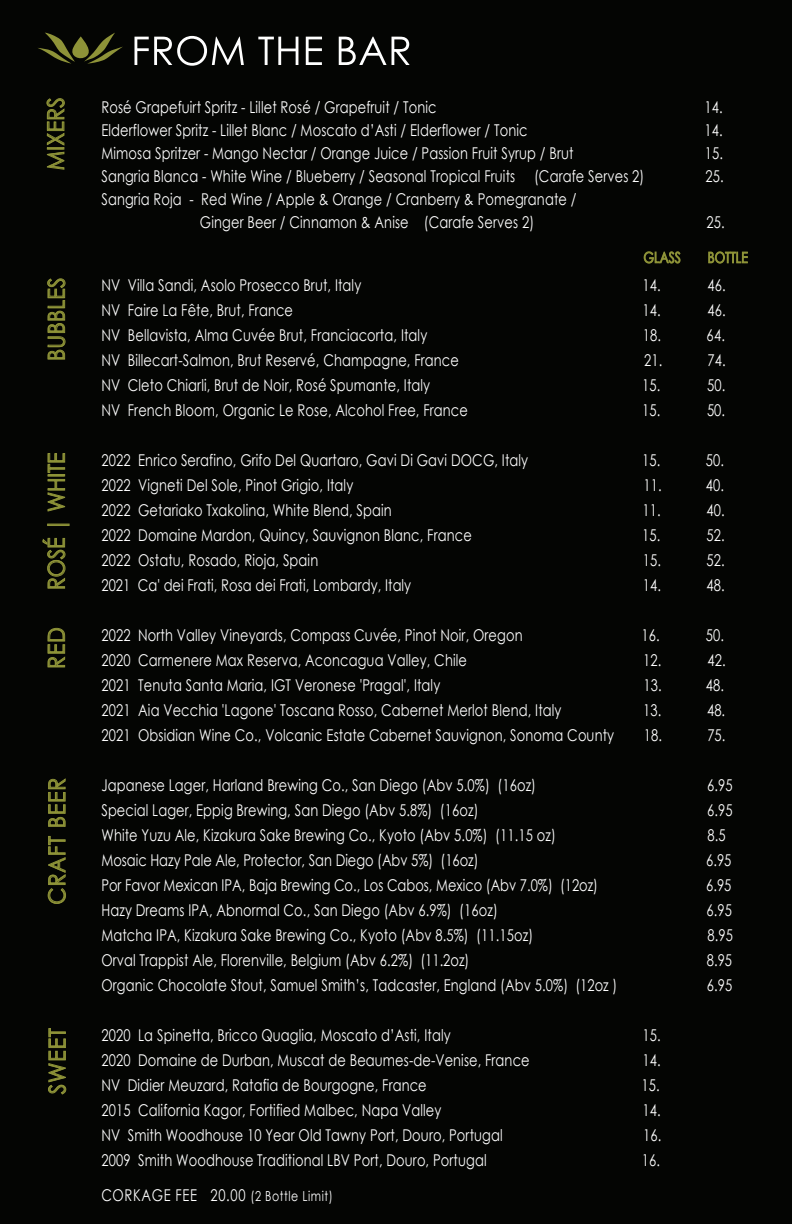
<style>
.page{position:relative;width:792px;height:1224px;background:#040503}
.page>*{position:absolute;margin:0;border:0;box-sizing:border-box;transform-origin:0 0}
.t1{font:23px "Century Gothic";letter-spacing:.02em;color:#8e9338;scale:.91 1}
.t2{font:23px "Century Gothic";color:#8e9338;scale:.91 1}
.t3{font:23px "Century Gothic";letter-spacing:.05em;color:#8e9338;scale:.91 1}
.t4{font:16.2px/23px "Century Gothic";letter-spacing:.01em;color:#fff;scale:.8 1}
.t5{font:16.2px "Century Gothic";letter-spacing:.05em;color:#fff;scale:.8 1}
.s1{font-size:15.6px}
.s2{font-size:13.8px}
</style>
<div class="page">
<svg style="left:135px;top:36px;width:109px;height:30px"></svg>
<svg style="left:258px;top:37px;width:40px;height:28px"></svg>
<svg style="left:306px;top:37px;width:16px;height:28px"></svg>
<svg style="left:339px;top:37px;width:71px;height:28px"></svg>
<svg style="left:38px;top:33px;width:85px;height:31px"></svg>
<svg style="left:644px;top:252px;width:36px;height:11px"></svg>
<svg style="left:709px;top:252px;width:39px;height:11px"></svg>
<svg style="left:46px;top:98px;width:19px;height:72px"></svg>
<svg style="left:42px;top:537px;width:24px;height:52px"></svg>
<div style="left:47px;top:524px;width:23px;height:2px;border:1px solid #8e9338"></div>
<svg style="left:47px;top:453px;width:19px;height:59px"></svg>
<svg style="left:48px;top:1028px;width:19px;height:67px"></svg>
<svg style="left:47px;top:836px;width:19px;height:68px"></svg>
<svg style="left:48px;top:778px;width:18px;height:49px"></svg>
<svg style="left:47px;top:278px;width:19px;height:82px"></svg>
<svg style="left:47px;top:627px;width:19px;height:41px"></svg>
<h1 class="t1" style="left:40px;top:170px;width:82px;rotate:-90deg">MIXERS</h1>
<h1 class="t1" style="left:40px;top:361px;width:93px;rotate:-90deg">BUBBLES</h1>
<h1 class="t2" style="left:40px;top:590px;width:152px;rotate:-90deg">ROSÉ | WHITE</h1>
<h1 class="t1" style="left:40px;top:669px;width:47px;rotate:-90deg">RED</h1>
<h1 class="t3" style="left:41px;top:905px;width:141px;rotate:-90deg">CRAFT BEER</h1>
<h1 class="t1" style="left:41px;top:1094px;width:74px;rotate:-90deg">SWEET</h1>
<p class="t4" style="left:101px;top:95px;width:421px">Rosé Grapefuirt Spritz - Lillet Rosé / Grapefruit / Tonic</p>
<p class="t4" style="left:705px;top:95px;width:24px">14.</p>
<p class="t4" style="left:101px;top:118px;width:534px">Elderflower Spritz - Lillet Blanc / Moscato d’Asti / Elderflower / Tonic</p>
<p class="t4" style="left:705px;top:118px;width:24px">14.</p>
<p class="t4" style="left:101px;top:141px;width:592px">Mimosa Spritzer - Mango Nectar / Orange Juice / Passion Fruit Syrup / Brut</p>
<p class="t4" style="left:705px;top:141px;width:24px">15.</p>
<p class="t4" style="left:101px;top:164px;width:680px">Sangria Blanca - White Wine / Blueberry / Seasonal Tropical Fruits (Carafe Serves 2)</p>
<p class="t4" style="left:706px;top:164px;width:24px">25.</p>
<p class="t4" style="left:200px;top:187px;width:472px;text-indent:-99px">Sangria Roja - Red Wine / Apple &amp; Orange / Cranberry &amp; Pomegranate /<br>Ginger Beer / Cinnamon &amp; Anise (Carafe Serves 2)</p>
<p class="t4" style="left:707px;top:210px;width:24px">25.</p>
<p class="t4" style="left:101px;top:273px;width:326px">NV Villa Sandi, Asolo Prosecco Brut, Italy</p>
<p class="t4" style="left:642px;top:273px;width:24px">14.</p>
<p class="t4" style="left:707px;top:273px;width:24px">46.</p>
<p class="t4" style="left:101px;top:298px;width:241px">NV Faire La Fête, Brut, France</p>
<p class="t4" style="left:642px;top:298px;width:24px">14.</p>
<p class="t4" style="left:707px;top:298px;width:24px">46.</p>
<p class="t4" style="left:101px;top:323px;width:409px">NV Bellavista, Alma Cuvée Brut, Franciacorta, Italy</p>
<p class="t4" style="left:643px;top:323px;width:24px">18.</p>
<p class="t4" style="left:707px;top:323px;width:24px">64.</p>
<p class="t4" style="left:101px;top:348px;width:448px">NV Billecart-Salmon, Brut Reservé, Champagne, France</p>
<p class="t4" style="left:644px;top:348px;width:24px">21.</p>
<p class="t4" style="left:707px;top:348px;width:24px">74.</p>
<p class="t4" style="left:101px;top:373px;width:413px">NV Cleto Chiarli, Brut de Noir, Rosé Spumante, Italy</p>
<p class="t4" style="left:642px;top:373px;width:24px">15.</p>
<p class="t4" style="left:707px;top:373px;width:24px">50.</p>
<p class="t4" style="left:101px;top:398px;width:460px">NV French Bloom, Organic Le Rose, Alcohol Free, France</p>
<p class="t4" style="left:642px;top:398px;width:24px">15.</p>
<p class="t4" style="left:707px;top:398px;width:24px">50.</p>
<p class="t4" style="left:101px;top:448px;width:535px">2022 Enrico Serafino, Grifo Del Quartaro, Gavi Di Gavi DOCG, Italy</p>
<p class="t4" style="left:642px;top:448px;width:24px">15.</p>
<p class="t4" style="left:706px;top:448px;width:24px">50.</p>
<p class="t4" style="left:101px;top:473px;width:316px">2022 Vigneti Del Sole, Pinot Grigio, Italy</p>
<p class="t4" style="left:643px;top:473px;width:24px">11.</p>
<p class="t4" style="left:706px;top:473px;width:24px">40.</p>
<p class="t4" style="left:101px;top:498px;width:365px">2022 Getariako Txakolina, White Blend, Spain</p>
<p class="t4" style="left:642px;top:498px;width:24px">11.</p>
<p class="t4" style="left:707px;top:498px;width:24px">40.</p>
<p class="t4" style="left:101px;top:523px;width:464px">2022 Domaine Mardon, Quincy, Sauvignon Blanc, France</p>
<p class="t4" style="left:642px;top:523px;width:24px">15.</p>
<p class="t4" style="left:707px;top:523px;width:24px">52.</p>
<p class="t4" style="left:101px;top:548px;width:273px">2022 Ostatu, Rosado, Rioja, Spain</p>
<p class="t4" style="left:643px;top:548px;width:24px">15.</p>
<p class="t4" style="left:707px;top:548px;width:24px">52.</p>
<p class="t4" style="left:101px;top:573px;width:389px">2021 Ca' dei Frati, Rosa dei Frati, Lombardy, Italy</p>
<p class="t4" style="left:643px;top:573px;width:24px">14.</p>
<p class="t4" style="left:707px;top:573px;width:24px">48.</p>
<p class="t4" style="left:101px;top:623px;width:528px">2022 North Valley Vineyards, Compass Cuvée, Pinot Noir, Oregon</p>
<p class="t4" style="left:642px;top:623px;width:24px">16.</p>
<p class="t4" style="left:706px;top:623px;width:24px">50.</p>
<p class="t4" style="left:101px;top:648px;width:458px">2020 Carmenere Max Reserva, Aconcagua Valley, Chile</p>
<p class="t4" style="left:643px;top:648px;width:24px">12.</p>
<p class="t4" style="left:707px;top:648px;width:24px">42.</p>
<p class="t4" style="left:101px;top:673px;width:425px">2021 Tenuta Santa Maria, IGT Veronese 'Pragal', Italy</p>
<p class="t4" style="left:643px;top:673px;width:24px">13.</p>
<p class="t4" style="left:706px;top:673px;width:24px">48.</p>
<p class="t4" style="left:101px;top:698px;width:577px">2021 Aia Vecchia 'Lagone' Toscana Rosso, Cabernet Merlot Blend, Italy</p>
<p class="t4" style="left:643px;top:698px;width:24px">13.</p>
<p class="t4" style="left:707px;top:698px;width:24px">48.</p>
<p class="t4" style="left:101px;top:723px;width:643px">2021 Obsidian Wine Co., Volcanic Estate Cabernet Sauvignon, Sonoma County</p>
<p class="t4" style="left:644px;top:723px;width:24px">18.</p>
<p class="t4" style="left:707px;top:723px;width:24px">75.</p>
<p class="t4" style="left:101px;top:773px;width:545px">Japanese Lager, Harland Brewing Co., San Diego (Abv 5.0%) (16oz)</p>
<p class="t4" style="left:707px;top:773px;width:33px">6.95</p>
<p class="t4" style="left:101px;top:798px;width:473px">Special Lager, Eppig Brewing, San Diego (Abv 5.8%) (16oz)</p>
<p class="t4" style="left:707px;top:798px;width:33px">6.95</p>
<p class="t4" style="left:101px;top:823px;width:570px">White Yuzu Ale, Kizakura Sake Brewing Co., Kyoto (Abv 5.0%) (11.15 oz)</p>
<p class="t4" style="left:707px;top:823px;width:24px">8.5</p>
<p class="t4" style="left:101px;top:848px;width:473px">Mosaic Hazy Pale Ale, Protector, San Diego (Abv 5%) (16oz)</p>
<p class="t4" style="left:706px;top:848px;width:33px">6.95</p>
<p class="t4" style="left:101px;top:873px;width:622px">Por Favor Mexican IPA, Baja Brewing Co., Los Cabos, Mexico (Abv 7.0%) (12oz)</p>
<p class="t4" style="left:706px;top:873px;width:33px">6.95</p>
<p class="t4" style="left:101px;top:898px;width:497px">Hazy Dreams IPA, Abnormal Co., San Diego (Abv 6.9%) (16oz)</p>
<p class="t4" style="left:707px;top:898px;width:33px">6.95</p>
<p class="t4" style="left:101px;top:923px;width:541px">Matcha IPA, Kizakura Sake Brewing Co., Kyoto (Abv 8.5%) (11.15oz)</p>
<p class="t4" style="left:708px;top:923px;width:33px">8.95</p>
<p class="t4" style="left:101px;top:948px;width:461px">Orval Trappist Ale, Florenville, Belgium (Abv 6.2%) (11.2oz)</p>
<p class="t4" style="left:707px;top:948px;width:33px">8.95</p>
<p class="t4" style="left:101px;top:973px;width:646px">Organic Chocolate Stout, Samuel Smith’s, Tadcaster, England (Abv 5.0%) (12oz )</p>
<p class="t4" style="left:707px;top:973px;width:33px">6.95</p>
<p class="t4" style="left:101px;top:1023px;width:438px">2020 La Spinetta, Bricco Quaglia, Moscato d’Asti, Italy</p>
<p class="t4" style="left:642px;top:1023px;width:24px">15.</p>
<p class="t4" style="left:101px;top:1048px;width:537px">2020 Domaine de Durban, Muscat de Beaumes-de-Venise, France</p>
<p class="t4" style="left:643px;top:1048px;width:24px">14.</p>
<p class="t4" style="left:101px;top:1073px;width:408px">NV Didier Meuzard, Ratafia de Bourgogne, France</p>
<p class="t4" style="left:641px;top:1073px;width:24px">15.</p>
<p class="t4" style="left:101px;top:1098px;width:427px">2015 California Kagor, Fortified Malbec, Napa Valley</p>
<p class="t4" style="left:643px;top:1098px;width:24px">14.</p>
<p class="t4" style="left:101px;top:1123px;width:503px">NV Smith Woodhouse 10 Year Old Tawny Port, Douro, Portugal</p>
<p class="t4" style="left:643px;top:1123px;width:24px">16.</p>
<p class="t4" style="left:101px;top:1148px;width:483px">2009 Smith Woodhouse Traditional LBV Port, Douro, Portugal</p>
<p class="t4" style="left:642px;top:1148px;width:24px">16<span class="s1">.</span></p>
<p class="t5" style="left:101px;top:1184px;width:291px">CORKAGE FEE 20.00 <span class="s2">(2 Bottle Limit)</span></p>
</div>
